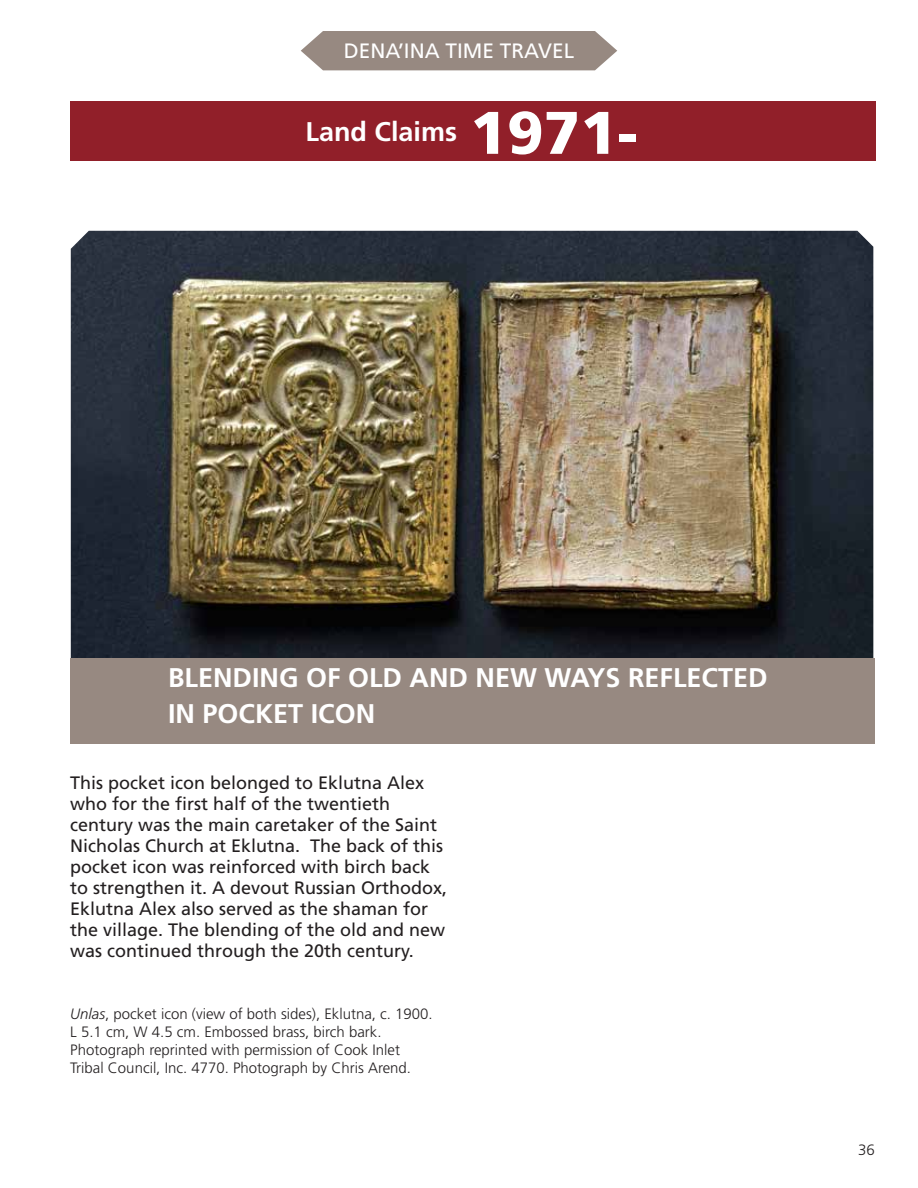
<style>
.page{position:relative;width:918px;height:1188px;background:#fff}
.page>*{position:absolute;margin:0;border:0;box-sizing:border-box;transform-origin:0 0}
.t1{font:900 60px "Frutiger LT Std";color:#fff}
.t2{font:700 27px/36px "Frutiger LT Std";color:#fff}
.t3{font:20.85px "Frutiger LT Std";color:#fff}
.t4{font:18px/21px "Frutiger LT Std";color:#231f20}
.t5{font:300 15px/18px "Frutiger LT Std";color:#231f20}
.s1{font-style:italic}
</style>
<div class="page">
<svg style="left:301px;top:31px;width:316px;height:39px;background:#9e9189"></svg>
<div style="left:70px;top:102px;width:805px;height:59px;background:#911f29"></div>
<img style="left:71px;top:231px;width:802px;height:427px">
<div style="left:70px;top:658px;width:805px;height:86px;background:#978981"></div>
<p class="t3" style="left:344px;top:39px;width:232px">DENA’INA TIME TRAVEL</p>
<h2 class="t2" style="left:306px;top:114px;width:153px">Land Claims</h2>
<h1 class="t1" style="left:470px;top:97px;width:168px">1971-</h1>
<h2 class="t2" style="left:168px;top:660px;width:601px">BLENDING OF OLD AND NEW WAYS REFLECTED<br>IN POCKET ICON</h2>
<p class="t4" style="left:70px;top:772px;width:379px">This pocket icon belonged to Eklutna Alex who for the first half of the twentieth century was the main caretaker of the Saint Nicholas Church at Eklutna. The back of this pocket icon was reinforced with birch back to strengthen it. A devout Russian Orthodox, Eklutna Alex also served as the shaman for the village. The blending of the old and new was continued through the 20th century.</p>
<p class="t5" style="left:70px;top:1005px;width:364px"><span class="s1">Unlas</span>, pocket icon (view of both sides), Eklutna, c. 1900.<br>L 5.1 cm, W 4.5 cm. Embossed brass, birch bark.<br>Photograph reprinted with permission of Cook Inlet Tribal Council, Inc. 4770. Photograph by Chris Arend.</p>
<p class="t5" style="left:858px;top:1141px;width:18px">36</p>
</div>
